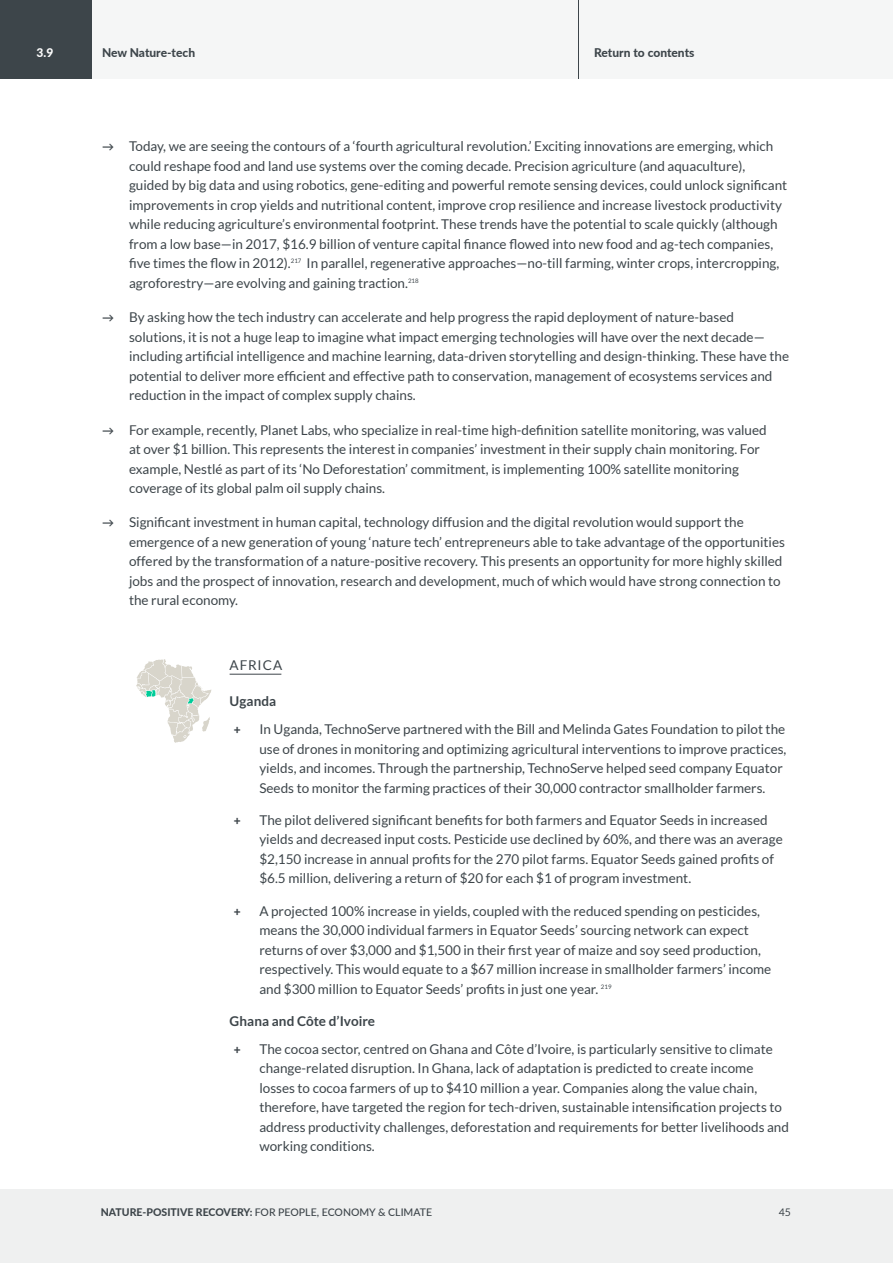
<style>
.page{position:relative;width:893px;height:1263px;background:#fff}
.page>*{position:absolute;margin:0;border:0;box-sizing:border-box;transform-origin:0 0}
.COUNTRY_CONTINENT{font:13.5px/19.5px "Lato";color:#3d454a}
.COUNTRY_REGION{font:700 13.5px "Lato";color:#3d454a}
.t1{font:800 12px "Lato";letter-spacing:-.005em;color:#3d454a}
.t2{font:800 12px "Lato";color:#fff}
.t3{font:500 10.5px "Lato";color:#3d454a}
.t4{font:10.5px "Lato";color:#3d454a}
.s1{font-weight:600;font-size:12px}
.s2{font-weight:800}
</style>
<div class="page">
<hr style="left:230px;top:674px;width:51px;height:1px;background:#3d454a">
<svg style="left:136px;top:659px;width:75px;height:84px"></svg>
<div style="left:92px;top:0;width:801px;height:79px;background:#f5f6f6"></div>
<div style="left:0;top:0;width:92px;height:79px;background:#3d454a"></div>
<hr style="left:578px;top:0;width:1px;height:79px;background:#3d454a">
<div style="left:0;top:1189px;width:893px;height:74px;background:#eff0f0"></div>
<p class="t2" style="left:37px;top:44px;width:18px">3.9</p>
<p class="t1" style="left:102px;top:44px;width:95px">New Nature-tech</p>
<p class="t1" style="left:594px;top:44px;width:102px">Return to contents</p>
<p class="COUNTRY_CONTINENT" style="left:129px;top:136px;width:660px;text-indent:-27px"><span class="s1">→</span> Today, we are seeing the contours of a ‘fourth agricultural revolution.’ Exciting innovations are emerging, which could reshape food and land use systems over the coming decade. Precision agriculture (and aquaculture), guided by big data and using robotics, gene-editing and powerful remote sensing devices, could unlock significant improvements in crop yields and nutritional content, improve crop resilience and increase livestock productivity while reducing agriculture’s environmental footprint. These trends have the potential to scale quickly (although from a low base—in 2017, $16.9 billion of venture capital finance flowed into new food and ag-tech companies, five times the flow in 2012).<sup>217</sup> In parallel, regenerative approaches—no-till farming, winter crops, intercropping, agroforestry—are evolving and gaining traction.<sup>218</sup></p>
<p class="COUNTRY_CONTINENT" style="left:129px;top:307px;width:662px;text-indent:-27px"><span class="s1">→</span> By asking how the tech industry can accelerate and help progress the rapid deployment of nature-based solutions, it is not a huge leap to imagine what impact emerging technologies will have over the next decade— including artificial intelligence and machine learning, data-driven storytelling and design-thinking. These have the potential to deliver more efficient and effective path to conservation, management of ecosystems services and reduction in the impact of complex supply chains.</p>
<p class="COUNTRY_CONTINENT" style="left:129px;top:420px;width:639px;text-indent:-27px"><span class="s1">→</span> For example, recently, Planet Labs, who specialize in real-time high-definition satellite monitoring, was valued at over $1 billion. This represents the interest in companies’ investment in their supply chain monitoring. For example, Nestlé as part of its ‘No Deforestation’ commitment, is implementing 100% satellite monitoring coverage of its global palm oil supply chains.</p>
<p class="COUNTRY_CONTINENT" style="left:129px;top:513px;width:657px;text-indent:-27px"><span class="s1">→</span> Significant investment in human capital, technology diffusion and the digital revolution would support the emergence of a new generation of young ‘nature tech’ entrepreneurs able to take advantage of the opportunities offered by the transformation of a nature-positive recovery. This presents an opportunity for more highly skilled jobs and the prospect of innovation, research and development, much of which would have strong connection to the rural economy.</p>
<p class="COUNTRY_CONTINENT" style="left:230px;top:655px;width:54px">AFRICA</p>
<p class="COUNTRY_REGION" style="left:230px;top:693px;width:48px">Uganda</p>
<p class="t1" style="left:234px;top:721px;width:8px">+</p>
<p class="COUNTRY_CONTINENT" style="left:259px;top:719px;width:529px">In Uganda, TechnoServe partnered with the Bill and Melinda Gates Foundation to pilot the use of drones in monitoring and optimizing agricultural interventions to improve practices, yields, and incomes. Through the partnership, TechnoServe helped seed company Equator Seeds to monitor the farming practices of their 30,000 contractor smallholder farmers.</p>
<p class="t1" style="left:234px;top:811px;width:8px">+</p>
<p class="COUNTRY_CONTINENT" style="left:259px;top:810px;width:525px">The pilot delivered significant benefits for both farmers and Equator Seeds in increased yields and decreased input costs. Pesticide use declined by 60%, and there was an average $2,150 increase in annual profits for the 270 pilot farms. Equator Seeds gained profits of $6.5 million, delivering a return of $20 for each $1 of program investment.</p>
<p class="t1" style="left:234px;top:902px;width:8px">+</p>
<p class="COUNTRY_CONTINENT" style="left:259px;top:901px;width:513px">A projected 100% increase in yields, coupled with the reduced spending on pesticides, means the 30,000 individual farmers in Equator Seeds’ sourcing network can expect returns of over $3,000 and $1,500 in their first year of maize and soy seed production, respectively. This would equate to a $67 million increase in smallholder farmers’ income and $300 million to Equator Seeds’ profits in just one year. <sup>219</sup></p>
<p class="COUNTRY_REGION" style="left:230px;top:1013px;width:147px">Ghana and Côte d’Ivoire</p>
<p class="t1" style="left:234px;top:1040px;width:8px">+</p>
<p class="COUNTRY_CONTINENT" style="left:259px;top:1039px;width:531px">The cocoa sector, centred on Ghana and Côte d’Ivoire, is particularly sensitive to climate change-related disruption. In Ghana, lack of adaptation is predicted to create income losses to cocoa farmers of up to $410 million a year. Companies along the value chain, therefore, have targeted the region for tech-driven, sustainable intensification projects to address productivity challenges, deforestation and requirements for better livelihoods and working conditions.</p>
<p class="t3" style="left:101px;top:1205px;width:333px"><span class="s2">NATURE-POSITIVE RECOVERY:</span> FOR PEOPLE, ECONOMY &amp; CLIMATE</p>
<p class="t4" style="left:779px;top:1206px;width:14px">45</p>
</div>
